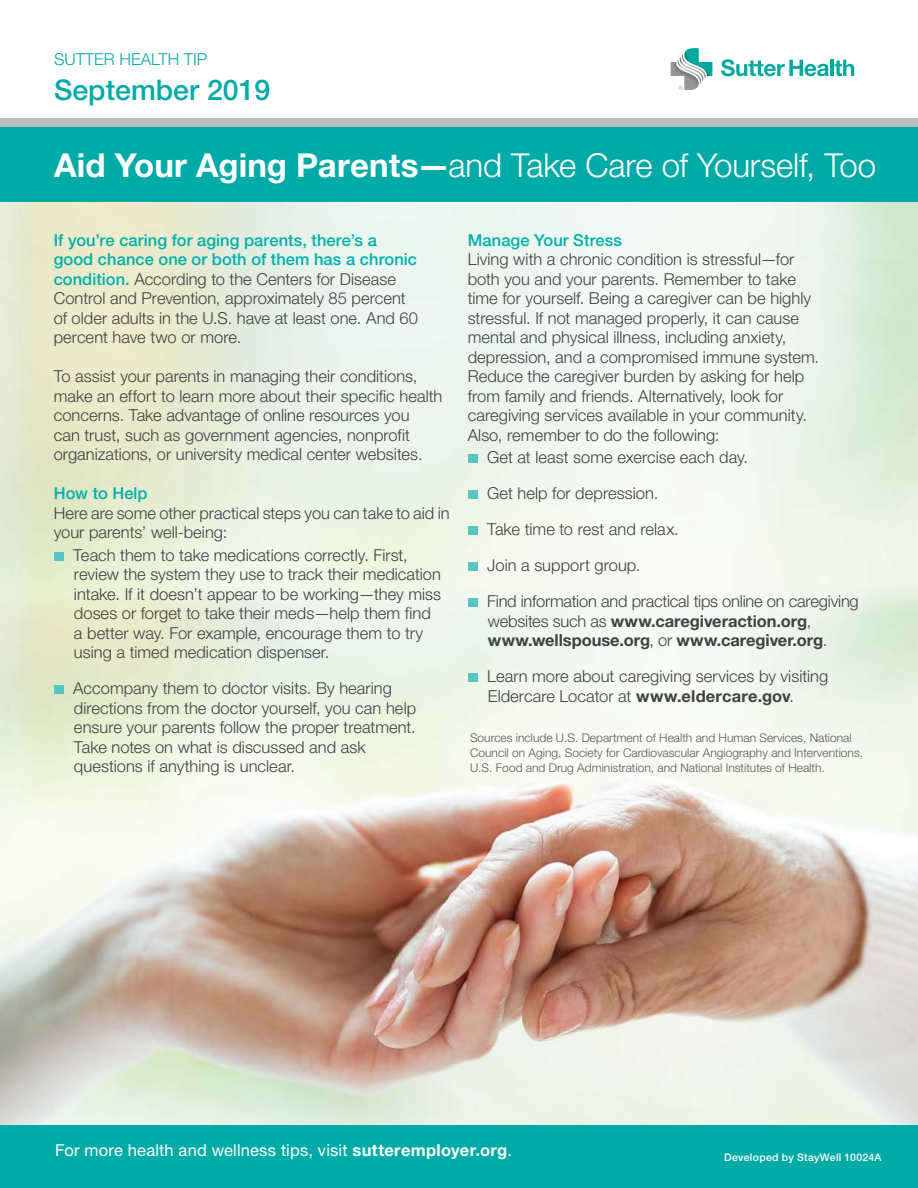
<style>
.page{position:relative;width:918px;height:1188px;background:#fff}
.page>*{position:absolute;margin:0;border:0;box-sizing:border-box;transform-origin:0 0}
.t1{font:300 33px "Helvetica Neue LT Std";letter-spacing:-.005em;color:#fff}
.t2{font:500 28.5px "Helvetica Neue LT Std";color:#00aaa6}
.t3{font:300 16.5px/19.5px "Helvetica Neue LT Std";color:#414042}
.t4{font:16.5px "Helvetica Neue LT Std";letter-spacing:.01em;color:#fff}
.t5{font:500 16.5px "Helvetica Neue LT Std";letter-spacing:.005em;color:#00afad}
.t6{font:300 16.5px "Helvetica Neue LT Std";color:#00aaa6}
.t7{font:300 12px/15px "Helvetica Neue LT Std";color:#58595b}
.t8{font:500 10.5px "Helvetica Neue LT Std";letter-spacing:.03em;color:#fff}
.s1{font-weight:700}
.s2{font-weight:500;color:#00afad}
</style>
<div class="page">
<svg style="left:721px;top:59px;width:108px;height:17px"></svg>
<hr style="left:830px;top:60px;width:4px;height:16px;background:#00a9a0">
<svg style="left:835px;top:60px;width:19px;height:16px"></svg>
<svg style="left:671px;top:48px;width:41px;height:42px"></svg>
<img style="left:0;top:202px;width:918px;height:923px">
<div style="left:0;top:127px;width:918px;height:75px;background:#00aaa6"></div>
<div style="left:0;top:118px;width:918px;height:9px;background:#bcbec0"></div>
<div style="left:0;top:1125px;width:918px;height:63px;background:#00aaa6"></div>
<div style="left:54px;top:552px;width:10px;height:9px;background:#59c5c5"></div>
<div style="left:54px;top:686px;width:10px;height:8px;background:#59c5c5"></div>
<div style="left:468px;top:455px;width:10px;height:8px;background:#59c5c5"></div>
<div style="left:468px;top:491px;width:10px;height:8px;background:#59c5c5"></div>
<div style="left:468px;top:527px;width:10px;height:8px;background:#59c5c5"></div>
<div style="left:468px;top:563px;width:10px;height:8px;background:#59c5c5"></div>
<div style="left:468px;top:599px;width:10px;height:8px;background:#59c5c5"></div>
<div style="left:468px;top:674px;width:10px;height:8px;background:#59c5c5"></div>
<p class="t6" style="left:54px;top:50px;width:155px">SUTTER HEALTH TIP</p>
<p class="t2" style="left:54px;top:73px;width:218px">September 2019</p>
<h1 class="t1" style="left:54px;top:145px;width:824px"><span class="s1">Aid Your Aging Parents—</span>and Take Care of Yourself, Too</h1>
<p class="t3" style="left:54px;top:230px;width:366px"><span class="s2">If you’re caring for aging parents, there’s a good chance one or both of them has a chronic condition.</span> According to the Centers for Disease Control and Prevention, approximately 85 percent of older adults in the U.S. have at least one. And 60 percent have two or more.</p>
<p class="t3" style="left:54px;top:366px;width:390px">To assist your parents in managing their conditions, make an effort to learn more about their specific health concerns. Take advantage of online resources you<br>can trust, such as government agencies, nonprofit organizations, or university medical center websites.</p>
<h2 class="t5" style="left:54px;top:484px;width:95px">How to Help</h2>
<p class="t3" style="left:54px;top:503px;width:397px">Here are some other practical steps you can take to aid in your parents’ well-being:</p>
<p class="t3" style="left:73px;top:545px;width:369px">Teach them to take medications correctly. First, review the system they use to track their medication intake. If it doesn’t appear to be working—they miss doses or forget to take their meds—help them find a better way. For example, encourage them to try using a timed medication dispenser.</p>
<p class="t3" style="left:73px;top:678px;width:344px">Accompany them to doctor visits. By hearing directions from the doctor yourself, you can help ensure your parents follow the proper treatment.<br>Take notes on what is discussed and ask questions if anything is unclear.</p>
<h2 class="t5" style="left:468px;top:230px;width:156px">Manage Your Stress</h2>
<p class="t3" style="left:468px;top:249px;width:353px">Living with a chronic condition is stressful—for both you and your parents. Remember to take time for yourself. Being a caregiver can be highly stressful. If not managed properly, it can cause mental and physical illness, including anxiety, depression, and a compromised immune system.<br>Reduce the caregiver burden by asking for help from family and friends. Alternatively, look for caregiving services available in your community.<br>Also, remember to do the following:</p>
<p class="t3" style="left:487px;top:447px;width:262px">Get at least some exercise each day.</p>
<p class="t3" style="left:487px;top:483px;width:173px">Get help for depression.</p>
<p class="t3" style="left:487px;top:519px;width:193px">Take time to rest and relax.</p>
<p class="t3" style="left:487px;top:555px;width:155px">Join a support group.</p>
<p class="t3" style="left:487px;top:591px;width:373px">Find information and practical tips online on caregiving websites such as <span class="s1">www.caregiveraction.org</span>, <span class="s1">www.wellspouse.org</span>, or <span class="s1">www.caregiver.org</span>.</p>
<p class="t3" style="left:487px;top:666px;width:343px">Learn more about caregiving services by visiting<br>Eldercare Locator at <span class="s1">www.eldercare.gov</span>.</p>
<p class="t7" style="left:470px;top:730px;width:395px">Sources include U.S. Department of Health and Human Services, National<br>Council on Aging, Society for Cardiovascular Angiography and Interventions,<br>U.S. Food and Drug Administration, and National Institutes of Health.</p>
<p class="t4" style="left:55px;top:1140px;width:458px">For more health and wellness tips, visit <span class="s1">sutteremployer.org</span>.</p>
<p class="t8" style="left:724px;top:1151px;width:159px">Developed by StayWell 10024A</p>
</div>
